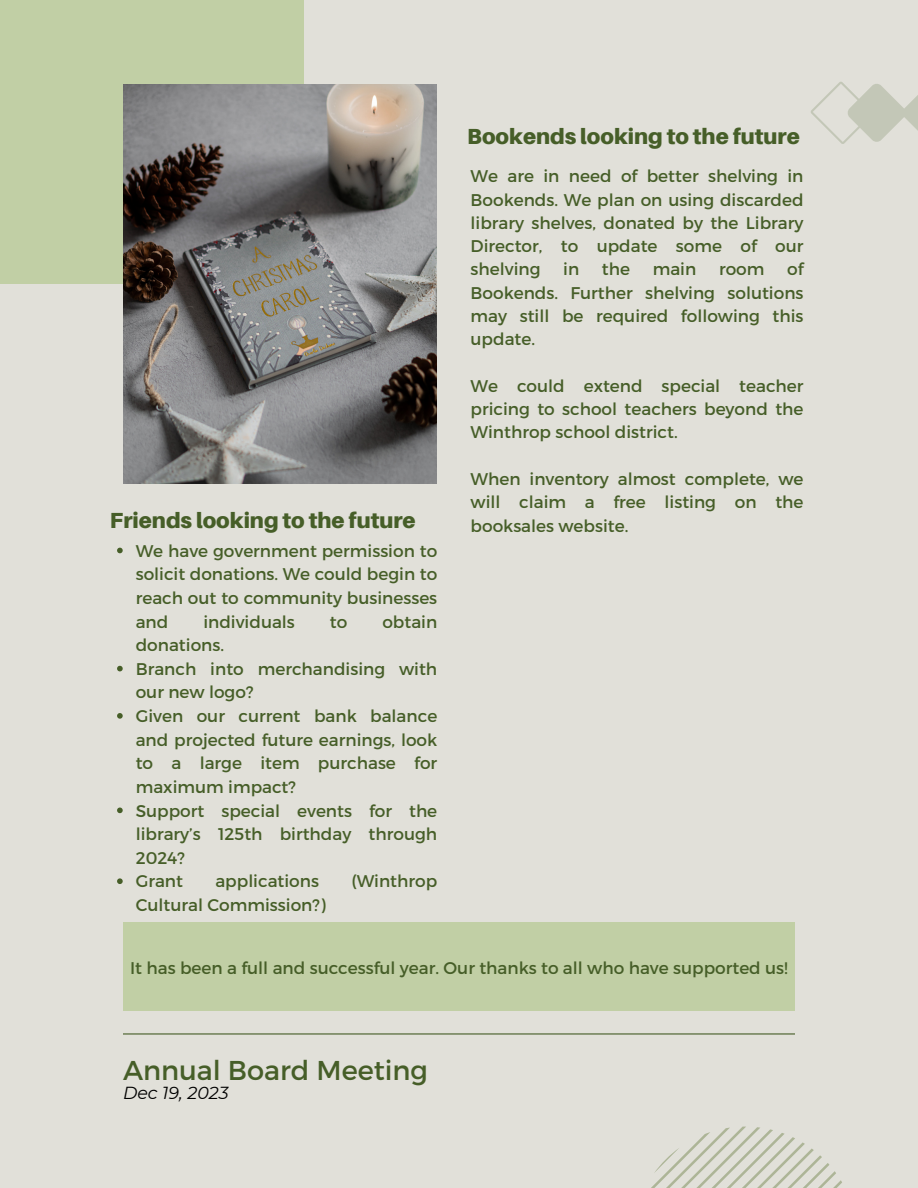
<style>
.page{position:relative;width:918px;height:1188px;background:#e1e0d9}
.page>*{position:absolute;margin:0;border:0;box-sizing:border-box;transform-origin:0 0}
.t1{font:27.3px "Montserrat";color:#465e28}
.t2{font:900 21.9px "Aileron";color:#465e28}
.t3{font:italic 17.4px "Montserrat";color:#000}
.t4{font:16.95px/23.2px "Montserrat";color:#465e28;text-align:justify}
</style>
<div class="page">
<div style="left:0;top:0;width:304px;height:284px;background:#c1cfa5"></div>
<img style="left:123px;top:84px;width:314px;height:399px">
<hr style="left:123px;top:1033px;width:672px;height:2px;background:#465e28">
<div style="left:123px;top:922px;width:672px;height:89px;background:#c1cfa5"></div>
<svg style="left:117px;top:548px;width:6px;height:5px"></svg>
<svg style="left:117px;top:666px;width:6px;height:5px"></svg>
<svg style="left:117px;top:713px;width:6px;height:6px"></svg>
<svg style="left:117px;top:808px;width:6px;height:5px"></svg>
<svg style="left:117px;top:878px;width:6px;height:6px"></svg>
<svg style="left:811px;top:82px;width:107px;height:62px"></svg>
<svg style="left:651px;top:1127px;width:191px;height:61px"></svg>
<p class="t2" style="left:110px;top:507px;width:307px">Friends looking to the future</p>
<p class="t4" style="left:136px;top:538px;width:303px;line-height:23.7px">We have government permission to solicit donations. We could begin to reach out to community businesses and</p>
<p class="t4" style="left:203px;top:609px;width:93px">individuals</p>
<p class="t4" style="left:330px;top:609px;width:19px">to</p>
<p class="t4" style="left:382px;top:609px;width:56px">obtain</p>
<p class="t4" style="left:136px;top:633px;width:90px">donations.</p>
<p class="t4" style="left:136px;top:656px;width:303px;line-height:23.7px">Branch into merchandising with our new logo?</p>
<p class="t4" style="left:136px;top:703px;width:303px;line-height:23.7px">Given our current bank balance and projected future earnings, look to a large item purchase for maximum impact?</p>
<p class="t4" style="left:136px;top:798px;width:303px;line-height:23.7px">Support special events for the library’s 125th birthday through 2024?</p>
<p class="t4" style="left:136px;top:869px;width:49px">Grant</p>
<p class="t4" style="left:215px;top:869px;width:105px">applications</p>
<p class="t4" style="left:351px;top:869px;width:87px">(Winthrop</p>
<p class="t4" style="left:136px;top:893px;width:192px">Cultural Commission?)</p>
<p class="t2" style="left:467px;top:122px;width:334px">Bookends looking to the future</p>
<p class="t4" style="left:471px;top:164px;width:334px">We are in need of better shelving in Bookends. We plan on using discarded library shelves, donated by the Library Director, to update some of our shelving</p>
<p class="t4" style="left:563px;top:257px;width:18px">in</p>
<p class="t4" style="left:602px;top:257px;width:30px">the</p>
<p class="t4" style="left:653px;top:257px;width:45px">main</p>
<p class="t4" style="left:719px;top:257px;width:47px">room</p>
<p class="t4" style="left:471px;top:257px;width:334px;text-indent:317px">of Bookends. Further shelving solutions may still be required following this update.</p>
<p class="t4" style="left:471px;top:373px;width:334px">We could extend special teacher pricing to school teachers beyond the Winthrop school district.</p>
<p class="t4" style="left:471px;top:466px;width:334px">When inventory almost complete, we will claim a free listing on the booksales website.</p>
<p class="t4" style="left:130px;top:956px;width:659px">It has been a full and successful year. Our thanks to all who have supported us!</p>
<p class="t1" style="left:123px;top:1053px;width:307px">Annual Board Meeting</p>
<p class="t3" style="left:123px;top:1082px;width:107px">Dec 19, 2023</p>
</div>
